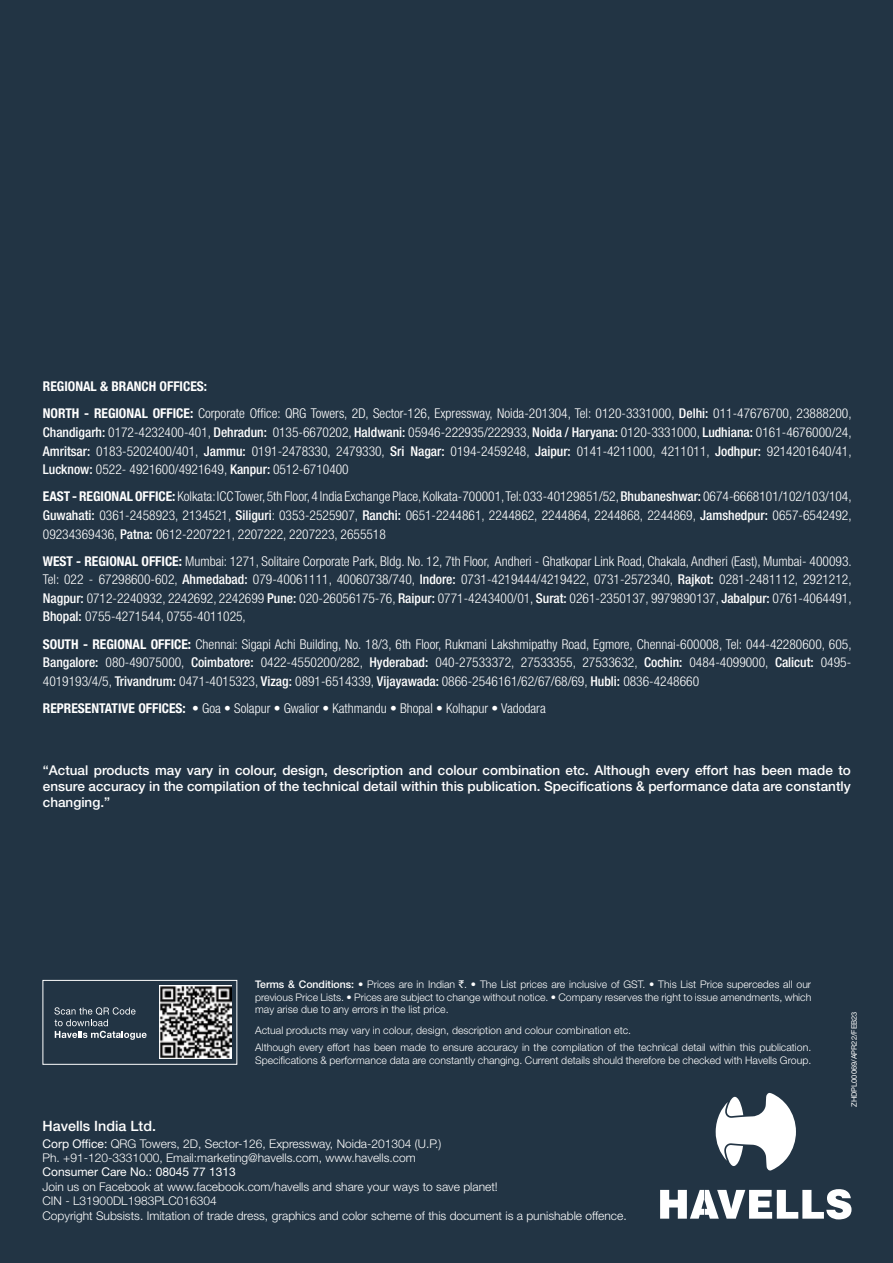
<style>
.page{position:relative;width:893px;height:1263px;background:#223444}
.page>*{position:absolute;margin:0;border:0;box-sizing:border-box;transform-origin:0 0}
.t1{font:500 14.25px "Helvetica Neue LT Std";color:#fff}
.t2{font:300 condensed 13.5px/18.6px "Helvetica Neue LT Std";color:#fff;text-align:justify}
.t3{font:500 13.5px/16.2px "Helvetica Neue LT Std";color:#fff;text-align:justify}
.t4{font:300 12px/14.4px "Helvetica Neue LT Std";color:#fff}
.t5{font:12px "Helvetica Neue LT Std";color:#fff}
.t6{font:300 10.5px/12.6px "Helvetica Neue LT Std";color:#fff}
.t7{font:7.5px "Helvetica Neue LT Std";color:#fff}
.s1{font-weight:700}
.s2{font-weight:500}
.s3{font-family:"Rupee Foradian";font-weight:400}
.s4{font-weight:400}
</style>
<div class="page">
<svg style="left:660px;top:1189px;width:191px;height:30px"></svg>
<svg style="left:716px;top:1093px;width:80px;height:77px"></svg>
<div style="left:43px;top:980px;width:194px;height:85px;border:1px solid #fff"></div>
<svg style="left:54px;top:1007px;width:93px;height:33px;background:#495865"></svg>
<img style="left:159px;top:986px;width:72px;height:73px">
<p class="t2" style="left:43px;top:373px;width:810px;line-height:27.2px"><span class="s1">REGIONAL &amp; BRANCH OFFICES:<br>NORTH - REGIONAL OFFICE:</span> Corporate Office: QRG Towers, 2D, Sector-126, Expressway, Noida-201304, Tel: 0120-3331000, <span class="s2">Delhi:</span> 011-47676700, 23888200,</p>
<p class="t2" style="left:43px;top:423px;width:810px"><span class="s2">Chandigarh:</span> 0172-4232400-401, <span class="s2">Dehradun:</span> 0135-6670202, <span class="s2">Haldwani:</span> 05946-222935/222933, <span class="s2">Noida / Haryana:</span> 0120-3331000, <span class="s2">Ludhiana:</span> 0161-4676000/24, <span class="s2">Amritsar:</span> 0183-5202400/401, <span class="s2">Jammu:</span> 0191-2478330, 2479330, <span class="s2">Sri Nagar:</span> 0194-2459248, <span class="s2">Jaipur:</span> 0141-4211000, 4211011, <span class="s2">Jodhpur:</span> 9214201640/41, <span class="s2">Lucknow:</span> 0522- 4921600/4921649, <span class="s2">Kanpur:</span> 0512-6710400</p>
<p class="t2" style="left:43px;top:487px;width:810px"><span class="s1">EAST - REGIONAL OFFICE:</span> Kolkata: ICC Tower, 5th Floor, 4 India Exchange Place, Kolkata-700001, Tel: 033-40129851/52, <span class="s2">Bhubaneshwar:</span> 0674-6668101/102/103/104, <span class="s2">Guwahati:</span> 0361-2458923, 2134521, <span class="s2">Siliguri</span>: 0353-2525907, <span class="s2">Ranchi:</span> 0651-2244861, 2244862, 2244864, 2244868, 2244869, <span class="s2">Jamshedpur:</span> 0657-6542492, 09234369436, <span class="s2">Patna:</span> 0612-2207221, 2207222, 2207223, 2655518</p>
<p class="t2" style="left:43px;top:551px;width:810px"><span class="s1">WEST - REGIONAL OFFICE:</span> Mumbai: 1271, Solitaire Corporate Park, Bldg. No. 12, 7th Floor, Andheri - Ghatkopar Link Road, Chakala, Andheri (East), Mumbai- 400093.<br>Tel: 022 - 67298600-602, <span class="s2">Ahmedabad:</span> 079-40061111, 40060738/740, <span class="s2">Indore:</span> 0731-4219444/4219422, 0731-2572340, <span class="s2">Rajkot:</span> 0281-2481112, 2921212, <span class="s2">Nagpur:</span> 0712-2240932, 2242692, 2242699 <span class="s2">Pune:</span> 020-26056175-76, <span class="s2">Raipur:</span> 0771-4243400/01, <span class="s2">Surat:</span> 0261-2350137, 9979890137, <span class="s2">Jabalpur:</span> 0761-4064491, <span class="s2">Bhopal:</span> 0755-4271544, 0755-4011025,</p>
<p class="t2" style="left:43px;top:634px;width:810px"><span class="s1">SOUTH - REGIONAL OFFICE:</span> Chennai: Sigapi Achi Building, No. 18/3, 6th Floor, Rukmani Lakshmipathy Road, Egmore, Chennai-600008, Tel: 044-42280600, 605, <span class="s2">Bangalore:</span> 080-49075000, <span class="s2">Coimbatore:</span> 0422-4550200/282, <span class="s2">Hyderabad:</span> 040-27533372, 27533355, 27533632, <span class="s2">Cochin:</span> 0484-4099000, <span class="s2">Calicut:</span> 0495- 4019193/4/5, <span class="s2">Trivandrum:</span> 0471-4015323, <span class="s2">Vizag:</span> 0891-6514339, <span class="s2">Vijayawada:</span> 0866-2546161/62/67/68/69, <span class="s2">Hubli:</span> 0836-4248660</p>
<p class="t2" style="left:43px;top:699px;width:504px"><span class="s1">REPRESENTATIVE OFFICES:</span> • Goa • Solapur • Gwalior • Kathmandu • Bhopal • Kolhapur • Vadodara</p>
<p class="t3" style="left:43px;top:762px;width:809px">“Actual products may vary in colour, design, description and colour combination etc. Although every effort has been made to ensure accuracy in the compilation of the technical detail within this publication. Specifications &amp; performance data are constantly changing.”</p>
<p class="t6" style="left:255px;top:978px;width:558px;text-align:justify"><span class="s2">Terms &amp; Conditions:</span> • Prices are in Indian <span class="s3">`</span>. • The List prices are inclusive of GST. • This List Price supercedes all our previous Price Lists. • Prices are subject to change without notice. • Company reserves the right to issue amendments, which may arise due to any errors in the list price.</p>
<p class="t6" style="left:255px;top:1022px;width:558px;line-height:16.8px">Actual products may vary in colour, design, description and colour combination etc.<br>Although every effort has been made to ensure accuracy in the compilation of the technical detail within this publication.</p>
<p class="t6" style="left:255px;top:1054px;width:558px">Specifications &amp; performance data are constantly changing. Current details should therefore be checked with Havells Group.</p>
<p class="t1" style="left:43px;top:1117px;width:115px">Havells India Ltd.</p>
<p class="t4" style="left:43px;top:1136px;width:400px"><span class="s4">Corp Office:</span> QRG Towers, 2D, Sector-126, Expressway, Noida-201304 (U.P.)<br>Ph. +91-120-3331000, Email:marketing@havells.com, www.havells.com</p>
<p class="t5" style="left:43px;top:1165px;width:195px">Consumer Care No.: 08045 77 1313</p>
<p class="t4" style="left:43px;top:1179px;width:586px">Join us on Facebook at www.facebook.com/havells and share your ways to save planet!<br>CIN - L31900DL1983PLC016304<br>Copyright Subsists. Imitation of trade dress, graphics and color scheme of this document is a punishable offence.</p>
<p class="t7" style="left:850px;top:1107px;width:97px;rotate:-90deg">ZHDPL00069/APR22/FEB23</p>
</div>
